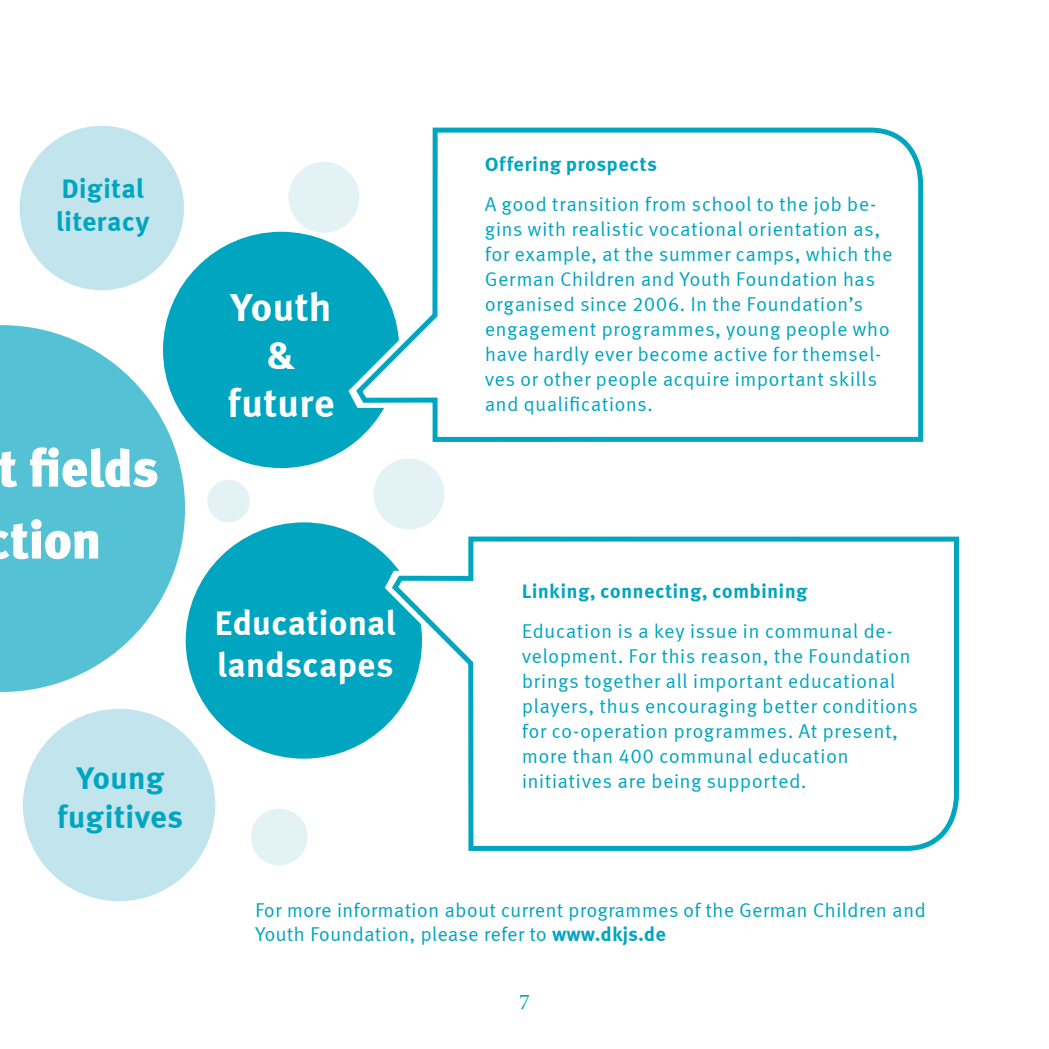
<style>
.page{position:relative;width:1049px;height:1049px;background:#fff}
.page>*{position:absolute;margin:0;border:0;box-sizing:border-box;transform-origin:0 0}
.t1{font:900 52.5px/72px "Meta";letter-spacing:-.005em;color:#fff}
.t2{font:700 40px/48px "Meta Correspondence";letter-spacing:-.005em;color:#fff;text-align:center}
.t3{font:700 35px/42px "Meta Correspondence";letter-spacing:-.005em;color:#fff}
.t4{font:700 32.25px/38.5px "Meta Correspondence";letter-spacing:-.005em;color:#00a5c0;text-align:center}
.t5{font:700 27.5px/33px "Meta Correspondence";color:#00a5c0}
.t6{font:22.5px "Minion Pro";color:#00a5c0}
.t7{font:20px/25px "Meta Correspondence";letter-spacing:.01em;color:#00a5c0}
.t8{font:700 20px "Meta Correspondence";letter-spacing:.01em;color:#00a5c0}
.s1{font-weight:700}
</style>
<div class="page">
<div style="left:186px;top:522px;width:236px;height:237px;background:#00a5c0;border-radius:50%"></div>
<div style="left:163px;top:232px;width:236px;height:236px;background:#00a5c0;border-radius:50%"></div>
<svg style="left:0;top:325px;width:185px;height:367px;fill:#55c1d4"></svg>
<div style="left:288px;top:162px;width:71px;height:71px;background:#e2f2f5;border-radius:50%"></div>
<div style="left:20px;top:126px;width:164px;height:164px;background:#c1e4ed;border-radius:50%"></div>
<div style="left:373px;top:459px;width:71px;height:70px;background:#e2f2f5;border-radius:50%"></div>
<svg style="left:353px;top:127px;width:571px;height:317px"></svg>
<div style="left:207px;top:480px;width:43px;height:42px;background:#e2f2f5;border-radius:50%"></div>
<svg style="left:389px;top:536px;width:570px;height:315px"></svg>
<div style="left:23px;top:709px;width:192px;height:192px;background:#c1e4ed;border-radius:50%"></div>
<div style="left:251px;top:809px;width:57px;height:56px;background:#e2f2f5;border-radius:50%"></div>
<h3 class="t5" style="left:56px;top:171px;width:95px">Digital literacy</h3>
<h1 class="t1" style="left:-2px;top:432px;width:162px">t fields tion</h1>
<h3 class="t4" style="left:57px;top:758px;width:128px">Young fugitives</h3>
<h2 class="t2" style="left:227px;top:282px;width:109px">Youth &amp; future</h2>
<h3 class="t3" style="left:214px;top:601px;width:183px">Educational landscapes</h3>
<p class="t8" style="left:485px;top:152px;width:174px">Offering prospects</p>
<p class="t7" style="left:485px;top:191px;width:409px">A good transition from school to the job be&shy;gins with realistic vocational orientation as, for example, at the summer camps, which the German Children and Youth Foundation has organised since 2006. In the Foundation’s engagement programmes, young people who have hardly ever become active for themsel&shy;ves or other people acquire important skills and qualifications.</p>
<p class="t8" style="left:522px;top:580px;width:287px">Linking, connecting, combining</p>
<p class="t7" style="left:522px;top:619px;width:398px">Education is a key issue in communal de&shy;velopment. For this reason, the Foundation brings together all important educational players, thus encouraging better conditions for co-operation programmes. At present, more than 400 communal education initiatives are being supported.</p>
<p class="t7" style="left:255px;top:898px;width:672px;line-height:24px">For more information about current programmes of the German Children and<br>Youth Foundation, please refer to <span class="s1">www.dkjs.de</span></p>
<p class="t6" style="left:519px;top:986px;width:12px">7</p>
</div>
